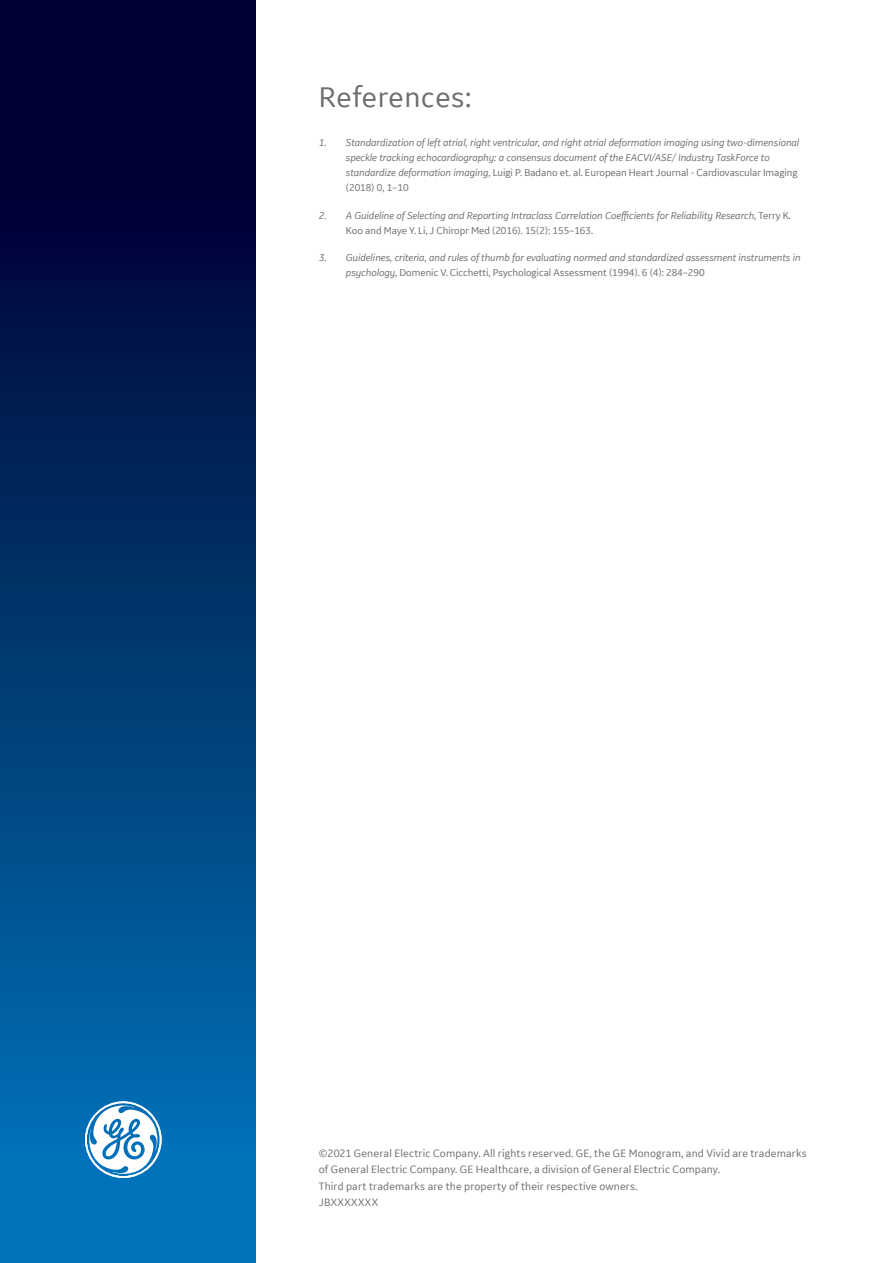
<style>
.page{position:relative;width:893px;height:1263px;background:#fff}
.page>*{position:absolute;margin:0;border:0;box-sizing:border-box;transform-origin:0 0}
.t1{font:30px "GE Inspira Sans";letter-spacing:.02em;color:#6d6e71}
.t2{font:11.25px/16.5px "GE Inspira Sans";letter-spacing:.015em;color:#6d6e71}
.t3{font:italic 10.5px/15px "GE Inspira Sans";letter-spacing:-.005em;color:#6d6e71}
.s1{font-style:normal}
</style>
<div class="page">
<div style="left:0;top:0;width:255px;height:1263px;background:linear-gradient(to bottom,#000020,#007ac0)"></div>
<svg style="left:85px;top:1101px;width:77px;height:77px"></svg>
<h1 class="t1" style="left:319px;top:78px;width:154px">References:</h1>
<p class="t3" style="left:346px;top:135px;width:455px;text-indent:-27px">1. Standardization of left atrial, right ventricular, and right atrial deformation imaging using two-dimensional speckle tracking echocardiography: a consensus document of the EACVI/ASE/ Industry TaskForce to standardize deformation imaging<span class="s1">, Luigi P. Badano et. al. European Heart Journal - Cardiovascular Imaging (2018) 0, 1–10</span></p>
<p class="t3" style="left:346px;top:207px;width:447px;text-indent:-27px">2. A Guideline of Selecting and Reporting Intraclass Correlation Coefficients for Reliability Research<span class="s1">, Terry K.<br>Koo and Maye Y. Li, J Chiropr Med (2016). 15(2): 155–163.</span></p>
<p class="t3" style="left:346px;top:250px;width:456px;text-indent:-27px">3. Guidelines, criteria, and rules of thumb for evaluating normed and standardized assessment instruments in psychology<span class="s1">, Domenic V. Cicchetti, Psychological Assessment (1994). 6 (4): 284–290</span></p>
<p class="t2" style="left:319px;top:1144px;width:489px">©2021 General Electric Company. All rights reserved. GE, the GE Monogram, and Vivid are trademarks of General Electric Company. GE Healthcare, a division of General Electric Company.<br>Third part trademarks are the property of their respective owners.<br>JBXXXXXXX</p>
</div>
